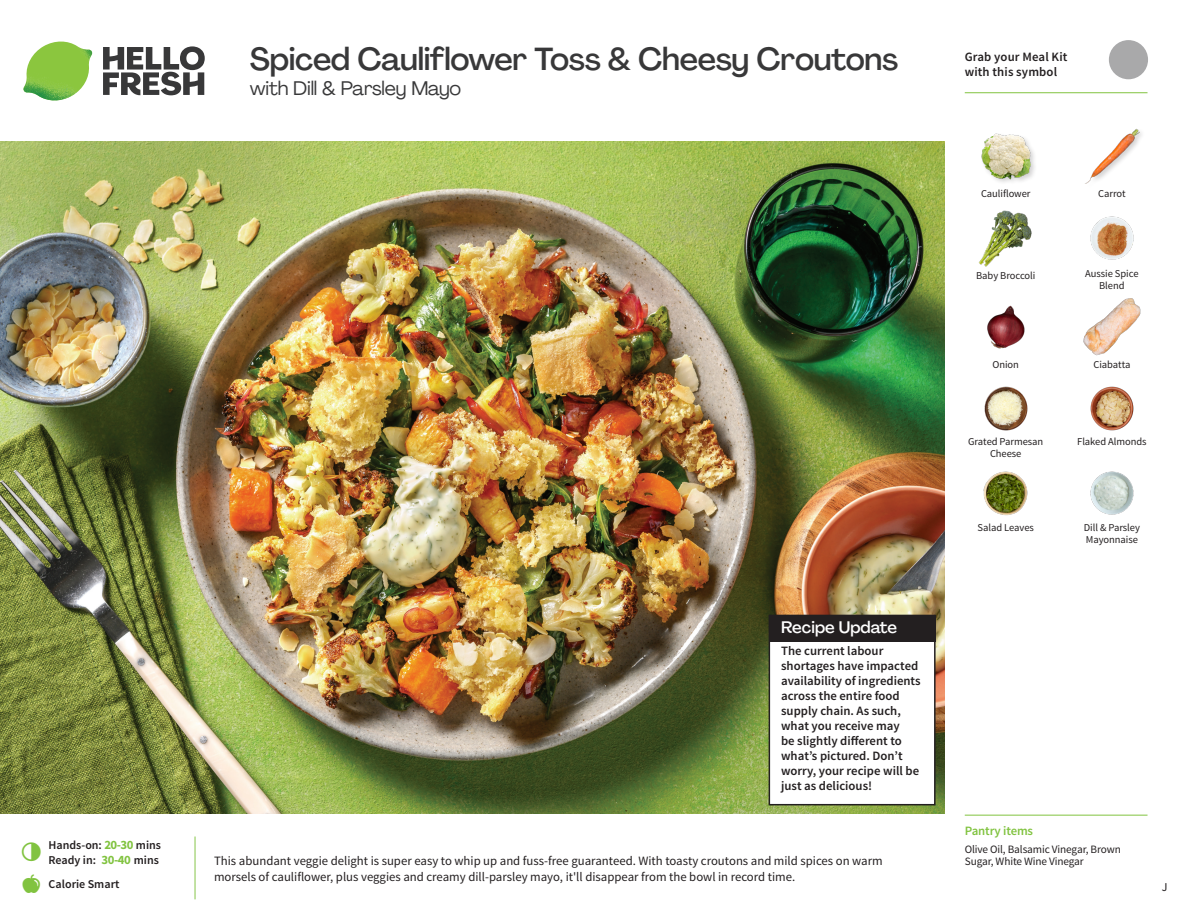
<style>
.page{position:relative;width:1188px;height:918px;background:#fff}
.page>*{position:absolute;margin:0;border:0;box-sizing:border-box;transform-origin:0 0}
._15_Titel_UK{font:500 31.5px "Agrandir";letter-spacing:-.015em;color:#383839}
._15_Titel_UK-2{font:19.5px "Agrandir";letter-spacing:-.01em;color:#383839}
.Steps_Text_AU{font:500 16.5px "Agrandir";color:#fff}
.Steps_Text_AU-2{font:600 12.75px/15px "Source Sans Pro";color:#231f20}
.Step_6_Text_AU{font:12.75px/16.5px "Source Sans Pro";color:#231f20}
._04_Headers_Front{font:600 12.75px "Source Sans Pro";letter-spacing:-.01em;color:#81c340}
._04_Intro{font:600 12px "Source Sans Pro";color:#231f20}
.t1{font:12px "Source Sans Pro";color:#231f20}
._05_Pantry{font:11.25px/12px "Source Sans Pro";letter-spacing:-.01em;color:#231f20}
._18_FRONT_ingredient{font:10.5px/12px "Source Sans Pro";letter-spacing:-.005em;color:#231f20;text-align:center}
.s1{font-weight:700;font-size:12.75px;color:#81c340}
</style>
<div class="page">
<svg style="left:103px;top:46px;width:102px;height:49px"></svg>
<img style="left:23px;top:42px;width:69px;height:59px">
<img style="left:0;top:142px;width:945px;height:672px">
<img style="left:1083px;top:298px;width:58px;height:57px">
<img style="left:1090px;top:386px;width:44px;height:45px">
<img style="left:984px;top:386px;width:44px;height:45px">
<img style="left:983px;top:471px;width:45px;height:45px">
<img style="left:987px;top:305px;width:38px;height:44px">
<img style="left:978px;top:210px;width:54px;height:57px">
<img style="left:1090px;top:216px;width:44px;height:44px">
<img style="left:981px;top:133px;width:53px;height:49px">
<img style="left:1085px;top:128px;width:56px;height:56px">
<img style="left:1090px;top:471px;width:44px;height:44px">
<div style="left:769px;top:615px;width:166px;height:190px;background:#fff"></div>
<div style="left:769px;top:615px;width:167px;height:190px;border:2px solid #231f20"></div>
<div style="left:769px;top:615px;width:167px;height:26px;background:#231f20"></div>
<hr style="left:965px;top:815px;width:183px;height:1px;background:#81c340">
<svg style="left:1091px;top:40px;width:57px;height:54px"></svg>
<hr style="left:965px;top:92px;width:183px;height:1px;background:#81c340">
<p class="_04_Intro" style="left:48px;top:837px;width:114px">Hands-on: <span class="s1">20-30</span> mins</p>
<p class="_04_Intro" style="left:48px;top:852px;width:112px">Ready in: <span class="s1">30-40</span> mins</p>
<p class="_04_Intro" style="left:49px;top:876px;width:72px">Calorie Smart</p>
<p class="_15_Titel_UK" style="left:250px;top:40px;width:650px">Spiced Cauliflower Toss &amp; Cheesy Croutons</p>
<p class="_15_Titel_UK-2" style="left:250px;top:76px;width:213px">with Dill &amp; Parsley Mayo</p>
<p class="Steps_Text_AU" style="left:781px;top:617px;width:117px">Recipe Update</p>
<p class="Steps_Text_AU-2" style="left:781px;top:644px;width:141px">The current labour shortages have impacted availability of ingredients across the entire food supply chain. As such, what you receive may<br>be slightly different to what’s pictured. Don’t worry, your recipe will be just as delicious!</p>
<p class="Step_6_Text_AU" style="left:214px;top:852px;width:670px">This abundant veggie delight is super easy to whip up and fuss-free guaranteed. With toasty croutons and mild spices on warm morsels of cauliflower, plus veggies and creamy dill-parsley mayo, it'll disappear from the bowl in record time.</p>
<p class="Steps_Text_AU-2" style="left:965px;top:50px;width:104px">Grab your Meal Kit with this symbol</p>
<p class="_18_FRONT_ingredient" style="left:981px;top:188px;width:51px">Cauliflower</p>
<p class="_18_FRONT_ingredient" style="left:1098px;top:188px;width:29px">Carrot</p>
<p class="_18_FRONT_ingredient" style="left:976px;top:270px;width:61px">Baby Broccoli</p>
<p class="_18_FRONT_ingredient" style="left:1085px;top:267px;width:55px">Aussie Spice<br>Blend</p>
<p class="_18_FRONT_ingredient" style="left:993px;top:358px;width:28px">Onion</p>
<p class="_18_FRONT_ingredient" style="left:1093px;top:358px;width:38px">Ciabatta</p>
<p class="_18_FRONT_ingredient" style="left:968px;top:436px;width:77px">Grated Parmesan<br>Cheese</p>
<p class="_18_FRONT_ingredient" style="left:978px;top:521px;width:58px">Salad Leaves</p>
<p class="_18_FRONT_ingredient" style="left:1077px;top:436px;width:71px">Flaked Almonds</p>
<p class="_18_FRONT_ingredient" style="left:1084px;top:521px;width:58px;text-align:left">Dill &amp; Parsley<br>Mayonnaise</p>
<p class="_04_Headers_Front" style="left:965px;top:822px;width:70px">Pantry items</p>
<p class="_05_Pantry" style="left:965px;top:844px;width:158px">Olive Oil, Balsamic Vinegar, Brown<br>Sugar, White Wine Vinegar</p>
<p class="t1" style="left:1162px;top:879px;width:7px">J</p>
</div>
